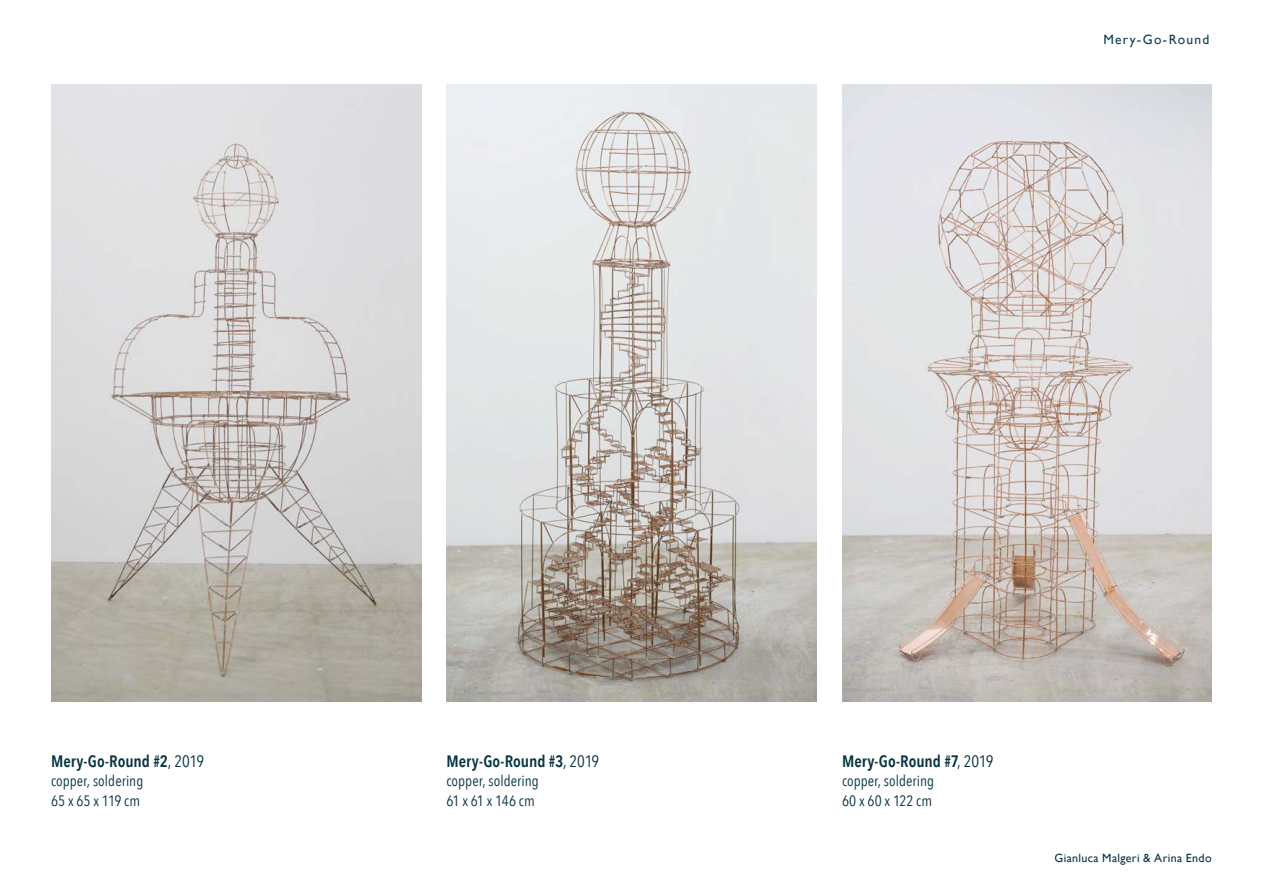
<style>
.page{position:relative;width:1263px;height:893px;background:#fff}
.page>*{position:absolute;margin:0;border:0;box-sizing:border-box;transform-origin:0 0}
.t1{font:600 16.5px "Avenir Next Condensed";color:#073441}
.t2{font:15px/19.5px "Avenir Next Condensed";letter-spacing:.005em;color:#073441}
.t3{font:13.5px "Gill Sans";letter-spacing:.09em;color:#113f4d}
.t4{font:12px "Gill Sans";letter-spacing:.03em;color:#073441}
.s1{font-weight:400}
</style>
<div class="page">
<img style="left:51px;top:85px;width:370px;height:616px">
<img style="left:446px;top:85px;width:370px;height:616px">
<img style="left:842px;top:85px;width:370px;height:616px">
<p class="t3" style="left:1103px;top:32px;width:107px">Mery-Go-Round</p>
<p class="t1" style="left:51px;top:750px;width:155px">Mery-Go-Round #2<span class="s1">, 2019</span></p>
<p class="t2" style="left:51px;top:772px;width:94px">copper, soldering<br>65 x 65 x 119 cm</p>
<p class="t1" style="left:446px;top:750px;width:154px">Mery-Go-Round #3<span class="s1">, 2019</span></p>
<p class="t2" style="left:446px;top:772px;width:94px">copper, soldering<br>61 x 61 x 146 cm</p>
<p class="t1" style="left:842px;top:750px;width:153px">Mery-Go-Round #7<span class="s1">, 2019</span></p>
<p class="t2" style="left:842px;top:772px;width:94px">copper, soldering<br>60 x 60 x 122 cm</p>
<p class="t4" style="left:1054px;top:851px;width:159px">Gianluca Malgeri &amp; Arina Endo</p>
</div>
